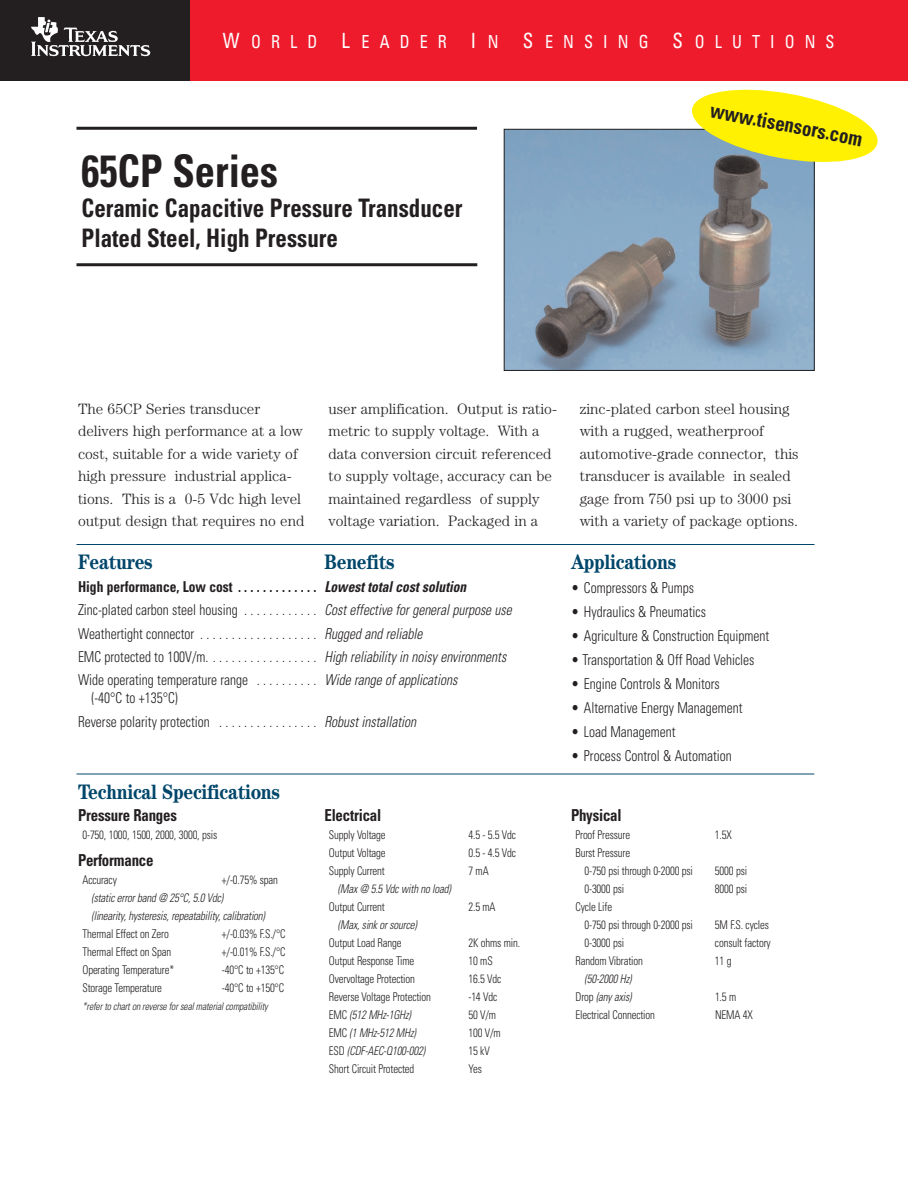
<style>
.page{position:relative;width:918px;height:1188px;background:#fff}
.page>*{position:absolute;margin:0;border:0;box-sizing:border-box;transform-origin:0 0}
.t1{font:700 condensed 45px "Univers";color:#231f20;scale:.9 1}
.t2{font:700 condensed 25.5px/30px "Univers";color:#231f20;scale:.9 1}
.t3{font:700 21px "Century";letter-spacing:-.015em;color:#00466b;scale:.85 1}
.t4{font:700 condensed 21px "Univers";color:#231f20;scale:.9 1}
.t5{font:condensed 18px "Univers";letter-spacing:.62em;color:#fff;scale:.9 1}
.t6{font:700 condensed 16.5px "Univers";letter-spacing:-.015em;color:#231f20;scale:.9 1}
.t7{font:300 15px/22.5px "Century";color:#231f20}
.t8{font:300 condensed 15px/23.4px "Univers";color:#231f20;text-align:justify;scale:.9 1}
.t9{font:italic 300 condensed 15px/23.4px "Univers";color:#231f20;scale:.9 1}
.t10{font:700 condensed 15px "Univers";color:#231f20;scale:.9 1}
.t11{font:italic 700 condensed 15px "Univers";color:#231f20;scale:.9 1}
.t12{font:300 condensed 12px/18px "Univers";letter-spacing:-.015em;color:#231f20;scale:.9 1}
.t13{font:italic 300 condensed 12px/18px "Univers";letter-spacing:-.015em;color:#231f20;scale:.9 1}
.t14{font:italic 300 condensed 10.5px "Univers";letter-spacing:-.015em;color:#231f20;scale:.9 1}
.s1{font-size:21px}
.s2{font-style:normal}
</style>
<div class="page">
<hr style="left:76px;top:544px;width:738px;height:1px;background:#00466b">
<hr style="left:76px;top:774px;width:738px;height:1px;background:#00466b">
<img style="left:506px;top:131px;width:306px;height:238px">
<div style="left:504px;top:129px;width:310px;height:242px;border:1px solid #231f20"></div>
<div style="left:0;top:0;width:908px;height:81px;background:#ee1b2d"></div>
<hr style="left:76px;top:127px;width:401px;height:3px;background:#231f20">
<hr style="left:76px;top:263px;width:401px;height:3px;background:#231f20">
<svg style="left:689px;top:89px;width:189px;height:78px"></svg>
<div style="left:0;top:0;width:190px;height:81px;background:#231f20"></div>
<img style="left:31px;top:17px;width:120px;height:40px">
<h3 class="t5" style="left:223px;top:35px;width:681px"><span class="s1">W</span>ORLD <span class="s1">L</span>EADER <span class="s1">I</span>N <span class="s1">S</span>ENSING <span class="s1">S</span>OLUTIONS</h3>
<h1 class="t1" style="left:82px;top:155px;width:220px">65CP Series</h1>
<h2 class="t2" style="left:82px;top:196px;width:425px">Ceramic Capacitive Pressure Transducer<br>Plated Steel, High Pressure</h2>
<h3 class="t4" style="left:712px;top:102px;width:173px;rotate:11deg">www.tisensors.com</h3>
<p class="t7" style="left:78px;top:399px;width:228px">The 65CP Series transducer delivers high performance at a low cost, suitable for a wide variety of high pressure industrial applica&shy;tions. This is a 0-5 Vdc high level output design that requires no end</p>
<p class="t7" style="left:329px;top:399px;width:230px">user amplification. Output is ratio&shy;metric to supply voltage. With a data conversion circuit referenced to supply voltage, accuracy can be maintained regardless of supply voltage variation. Packaged in a</p>
<p class="t7" style="left:580px;top:399px;width:220px">zinc-plated carbon steel housing with a rugged, weatherproof automotive-grade connector, this transducer is available in sealed gage from 750 psi up to 3000 psi with a variety of package options.</p>
<h3 class="t3" style="left:78px;top:555px;width:90px">Features</h3>
<p class="t10" style="left:78px;top:581px;width:266px">High performance, Low cost . . . . . . . . . . . . .</p>
<p class="t8" style="left:78px;top:600px;width:267px">Zinc-plated carbon steel housing . . . . . . . . . . . .<br>Weathertight connector . . . . . . . . . . . . . . . . . . .<br>EMC protected to 100V/m. . . . . . . . . . . . . . . . . .<br>Wide operating temperature range . . . . . . . . . .</p>
<p class="t8" style="left:78px;top:688px;width:267px;text-indent:14px">(-40°C to +135°C)<br>Reverse polarity protection . . . . . . . . . . . . . . . .</p>
<h3 class="t3" style="left:324px;top:555px;width:84px">Benefits</h3>
<p class="t11" style="left:324px;top:581px;width:159px">Lowest total cost solution</p>
<p class="t9" style="left:324px;top:600px;width:210px">Cost effective for general purpose use<br>Rugged and reliable<br>High reliability in noisy environments<br>Wide range of applications</p>
<p class="t9" style="left:324px;top:711px;width:103px">Robust installation</p>
<h3 class="t3" style="left:78px;top:784px;width:239px">Technical Specifications</h3>
<h3 class="t6" style="left:78px;top:809px;width:111px">Pressure Ranges</h3>
<p class="t12" style="left:82px;top:827px;width:151px">0-750, 1000, 1500, 2000, 3000, psis</p>
<h3 class="t6" style="left:78px;top:854px;width:85px">Performance</h3>
<p class="t12" style="left:82px;top:872px;width:40px">Accuracy</p>
<p class="t12" style="left:222px;top:872px;width:64px">+/-0.75% span</p>
<p class="t13" style="left:91px;top:890px;width:194px">(static error band @ 25°C, 5.0 Vdc)<br>(linearity, hysteresis, repeatability, calibration)</p>
<p class="t12" style="left:82px;top:926px;width:98px">Thermal Effect on Zero</p>
<p class="t12" style="left:222px;top:926px;width:72px">+/-0.03% F.S./°C</p>
<p class="t12" style="left:82px;top:944px;width:100px">Thermal Effect on Span</p>
<p class="t12" style="left:222px;top:944px;width:72px">+/-0.01% F.S./°C</p>
<p class="t12" style="left:82px;top:962px;width:103px">Operating Temperature*</p>
<p class="t12" style="left:222px;top:962px;width:71px">-40°C to +135°C</p>
<p class="t12" style="left:82px;top:980px;width:90px">Storage Temperature</p>
<p class="t12" style="left:222px;top:980px;width:71px">-40°C to +150°C</p>
<p class="t14" style="left:82px;top:1003px;width:208px">*refer to chart on reverse for seal material compatibility</p>
<h3 class="t6" style="left:324px;top:809px;width:65px">Electrical</h3>
<p class="t12" style="left:329px;top:827px;width:65px">Supply Voltage</p>
<p class="t12" style="left:469px;top:827px;width:54px">4.5 - 5.5 Vdc</p>
<p class="t12" style="left:329px;top:845px;width:65px">Output Voltage</p>
<p class="t12" style="left:468px;top:845px;width:54px">0.5 - 4.5 Vdc</p>
<p class="t12" style="left:329px;top:863px;width:64px">Supply Current</p>
<p class="t12" style="left:469px;top:863px;width:24px">7 mA</p>
<p class="t13" style="left:338px;top:881px;width:127px">(Max @ 5.5 Vdc with no load)</p>
<p class="t12" style="left:329px;top:899px;width:64px">Output Current</p>
<p class="t12" style="left:468px;top:899px;width:32px">2.5 mA</p>
<p class="t13" style="left:338px;top:917px;width:89px">(Max, sink or source)</p>
<p class="t12" style="left:329px;top:935px;width:82px">Output Load Range</p>
<p class="t12" style="left:468px;top:935px;width:59px">2K ohms min.</p>
<p class="t12" style="left:329px;top:953px;width:96px">Output Response Time</p>
<p class="t12" style="left:468px;top:953px;width:28px">10 mS</p>
<p class="t12" style="left:329px;top:971px;width:97px">Overvoltage Protection</p>
<p class="t12" style="left:468px;top:971px;width:38px">16.5 Vdc</p>
<p class="t12" style="left:329px;top:989px;width:115px">Reverse Voltage Protection</p>
<p class="t12" style="left:468px;top:989px;width:33px">-14 Vdc</p>
<p class="t13" style="left:329px;top:1007px;width:93px"><span class="s2">EMC</span> (512 MHz-1GHz)</p>
<p class="t12" style="left:468px;top:1007px;width:32px">50 V/m</p>
<p class="t13" style="left:329px;top:1025px;width:98px"><span class="s2">EMC</span> (1 MHz-512 MHz)</p>
<p class="t12" style="left:468px;top:1025px;width:37px">100 V/m</p>
<p class="t13" style="left:329px;top:1043px;width:108px"><span class="s2">ESD</span> (CDF-AEC-Q100-002)</p>
<p class="t12" style="left:468px;top:1043px;width:25px">15 kV</p>
<p class="t12" style="left:329px;top:1061px;width:96px">Short Circuit Protected</p>
<p class="t12" style="left:468px;top:1061px;width:17px">Yes</p>
<h3 class="t3" style="left:571px;top:555px;width:125px">Applications</h3>
<p class="t8" style="left:571px;top:578px;width:138px">• Compressors &amp; Pumps</p>
<p class="t8" style="left:571px;top:602px;width:151px">• Hydraulics &amp; Pneumatics</p>
<p class="t8" style="left:571px;top:626px;width:222px">• Agriculture &amp; Construction Equipment</p>
<p class="t8" style="left:571px;top:650px;width:205px">• Transportation &amp; Off Road Vehicles</p>
<p class="t8" style="left:571px;top:674px;width:167px">• Engine Controls &amp; Monitors</p>
<p class="t8" style="left:571px;top:698px;width:192px">• Alternative Energy Management</p>
<p class="t8" style="left:571px;top:722px;width:118px">• Load Management</p>
<p class="t8" style="left:571px;top:746px;width:180px">• Process Control &amp; Automation</p>
<h3 class="t6" style="left:571px;top:809px;width:58px">Physical</h3>
<p class="t12" style="left:576px;top:827px;width:62px">Proof Pressure</p>
<p class="t12" style="left:715px;top:827px;width:20px">1.5X</p>
<p class="t12" style="left:584px;top:845px;width:122px;text-indent:-9px">Burst Pressure<br>0-750 psi through 0-2000 psi</p>
<p class="t12" style="left:715px;top:863px;width:37px">5000 psi</p>
<p class="t12" style="left:584px;top:881px;width:46px">0-3000 psi</p>
<p class="t12" style="left:715px;top:881px;width:37px">8000 psi</p>
<p class="t12" style="left:584px;top:899px;width:122px;text-indent:-9px">Cycle Life<br>0-750 psi through 0-2000 psi</p>
<p class="t12" style="left:715px;top:917px;width:61px">5M F.S. cycles</p>
<p class="t12" style="left:584px;top:935px;width:46px">0-3000 psi</p>
<p class="t12" style="left:715px;top:935px;width:63px">consult factory</p>
<p class="t12" style="left:576px;top:953px;width:76px">Random Vibration</p>
<p class="t12" style="left:715px;top:953px;width:20px">11 g</p>
<p class="t13" style="left:576px;top:971px;width:64px;text-align:right">(50-2000 Hz)<br><span class="s2">Drop</span> (any axis)</p>
<p class="t12" style="left:715px;top:989px;width:25px">1.5 m</p>
<p class="t12" style="left:576px;top:1007px;width:90px">Electrical Connection</p>
<p class="t12" style="left:715px;top:1007px;width:43px">NEMA 4X</p>
</div>
